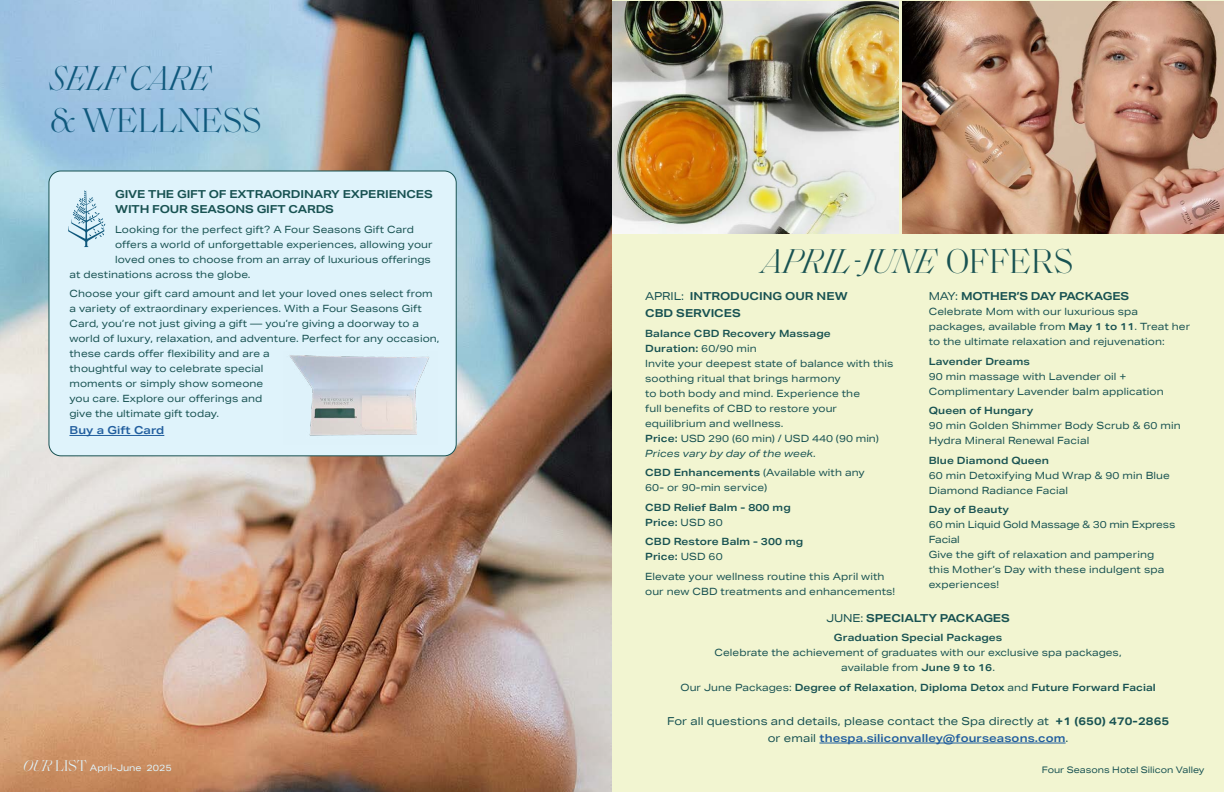
<style>
.page{position:relative;width:1224px;height:792px;background:#fff}
.page>*{position:absolute;margin:0;border:0;box-sizing:border-box;transform-origin:0 0}
.t1{font:300 35px/42px "Saol Display";color:#0f587c}
.t2{font:italic 300 35px "Saol Display";letter-spacing:.01em;color:#185252}
.t3{font:700 11px/15px "Aktiv Grotesk Ex";letter-spacing:-.01em;color:#185252}
.t4{font:11px/17px "Aktiv Grotesk Ex";letter-spacing:.01em;color:#185252;text-align:center}
.t5{font:600 11px "Aktiv Grotesk Ex";letter-spacing:.01em;color:#215e9e}
.t6{font:10px/15px "Aktiv Grotesk Ex";letter-spacing:.01em;color:#185252}
.t7{font:600 10px "Aktiv Grotesk Ex";letter-spacing:.01em;color:#185252}
.t8{font:italic 10px "Aktiv Grotesk Ex";letter-spacing:.01em;color:#185252}
.t9{font:9px "Aktiv Grotesk Ex";color:#185252}
.t10{font:9px "Aktiv Grotesk Ex";color:#dff3fb}
.s1{font-style:italic}
.s2{font-style:normal}
.s3{font-weight:400}
.s4{font-weight:600}
.s5{font-weight:700}
.s6{font-weight:600;color:#215e9e}
.s7{font-family:"Saol Display";font-weight:300;font-style:italic;font-size:16px}
.s8{font-family:"Saol Display";font-weight:300;font-size:16px}
</style>
<div class="page">
<div style="left:612px;top:0;width:612px;height:792px;background:#f2f5d1"></div>
<img style="left:0;top:0;width:612px;height:792px">
<img style="left:903px;top:2px;width:321px;height:231px">
<div style="left:49px;top:171px;width:407px;height:285px;background:#dff3fb;border-radius:12px"></div>
<div style="left:49px;top:171px;width:407px;height:285px;border:1px solid #185252;border-radius:12px"></div>
<hr style="left:69px;top:435px;width:95px;height:1px;background:#215e9e">
<svg style="left:68px;top:191px;width:37px;height:56px"></svg>
<img style="left:612px;top:2px;width:287px;height:231px">
<hr style="left:819px;top:743px;width:247px;height:1px;background:#215e9e">
<img style="left:289px;top:355px;width:141px;height:81px">
<h2 class="t1" style="left:49px;top:55px;width:214px"><span class="s1">SELF CARE<br></span>&amp; WELLNESS</h2>
<p class="t3" style="left:115px;top:187px;width:319px">GIVE THE GIFT OF EXTRAORDINARY EXPERIENCES<br>WITH FOUR SEASONS GIFT CARDS</p>
<p class="t6" style="left:115px;top:222px;width:300px">Looking for the perfect gift? A Four Seasons Gift Card</p>
<p class="t6" style="left:115px;top:237px;width:319px">offers a world of unforgettable experiences, allowing your</p>
<p class="t6" style="left:115px;top:252px;width:317px">loved ones to choose from an array of luxurious offerings</p>
<p class="t6" style="left:69px;top:267px;width:183px">at destinations across the globe.</p>
<p class="t6" style="left:69px;top:286px;width:372px">Choose your gift card amount and let your loved ones select from a variety of extraordinary experiences. With a Four Seasons Gift Card, you’re not just giving a gift — you’re giving a doorway to a world of luxury, relaxation, and adventure. Perfect for any occasion, these cards offer flexibility and are a<br>thoughtful way to celebrate special<br>moments or simply show someone<br>you care. Explore our offerings and<br>give the ultimate gift today.</p>
<p class="t5" style="left:69px;top:424px;width:96px">Buy a Gift Card</p>
<h3 class="t2" style="left:762px;top:236px;width:312px">APRIL-JUNE <span class="s2">OFFERS</span></h3>
<h4 class="t3" style="left:929px;top:289px;width:202px"><span class="s3">MAY:</span> MOTHER’S DAY PACKAGES</h4>
<p class="t6" style="left:929px;top:304px;width:263px">Celebrate Mom with our luxurious spa packages, available from <span class="s4">May 1 to 11</span>. Treat her to the ultimate relaxation and rejuvenation:</p>
<p class="t6" style="left:929px;top:354px;width:236px"><span class="s4">Lavender Dreams<br></span>90 min massage with Lavender oil +<br>Complimentary Lavender balm application</p>
<p class="t6" style="left:929px;top:403px;width:253px"><span class="s4">Queen of Hungary<br></span>90 min Golden Shimmer Body Scrub &amp; 60 min<br>Hydra Mineral Renewal Facial</p>
<p class="t6" style="left:929px;top:453px;width:243px"><span class="s4">Blue Diamond Queen<br></span>60 min Detoxifying Mud Wrap &amp; 90 min Blue<br>Diamond Radiance Facial</p>
<p class="t6" style="left:929px;top:502px;width:248px"><span class="s4">Day of Beauty<br></span>60 min Liquid Gold Massage &amp; 30 min Express<br>Facial<br>Give the gift of relaxation and pampering this Mother’s Day with these indulgent spa experiences!</p>
<h4 class="t3" style="left:645px;top:288px;width:204px;line-height:17px"><span class="s3">APRIL:</span> INTRODUCING OUR NEW<br>CBD SERVICES</h4>
<p class="t7" style="left:645px;top:327px;width:187px">Balance CBD Recovery Massage</p>
<p class="t7" style="left:645px;top:342px;width:113px">Duration: <span class="s3">60/90 min</span></p>
<p class="t6" style="left:645px;top:356px;width:250px">Invite your deepest state of balance with this soothing ritual that brings harmony<br>to both body and mind. Experience the<br>full benefits of CBD to restore your equilibrium and wellness.</p>
<p class="t6" style="left:645px;top:431px;width:235px"><span class="s4">Price:</span> USD 290 (60 min) / USD 440 (90 min)</p>
<p class="t8" style="left:645px;top:447px;width:172px">Prices vary by day of the week.</p>
<p class="t6" style="left:645px;top:465px;width:221px"><span class="s4">CBD Enhancements</span> (Available with any<br>60- or 90-min service)</p>
<p class="t7" style="left:645px;top:501px;width:147px">CBD Relief Balm - 800 mg</p>
<p class="t7" style="left:645px;top:516px;width:79px">Price: <span class="s3">USD 80</span></p>
<p class="t7" style="left:645px;top:536px;width:160px">CBD Restore Balm - 300 mg</p>
<p class="t7" style="left:645px;top:551px;width:79px">Price: <span class="s3">USD 60</span></p>
<p class="t6" style="left:645px;top:569px;width:252px">Elevate your wellness routine this April with our new CBD treatments and enhancements!</p>
<h4 class="t3" style="left:826px;top:610px;width:185px"><span class="s3">JUNE:</span> SPECIALTY PACKAGES</h4>
<p class="t6" style="left:715px;top:630px;width:409px;text-align:center"><span class="s4">Graduation Special Packages<br></span>Celebrate the achievement of graduates with our exclusive spa packages, available from <span class="s4">June 9 to 16</span>.</p>
<p class="t7" style="left:680px;top:682px;width:477px"><span class="s3">Our June Packages:</span> Degree of Relaxation<span class="s3">,</span> Diploma Detox <span class="s3">and</span> Future Forward Facial</p>
<p class="t4" style="left:667px;top:712px;width:504px">For all questions and details, please contact the Spa directly at <span class="s5">+1 (650) 470-2865 </span>or email <span class="s6">thespa.siliconvalley@fourseasons.com</span>.</p>
<p class="t10" style="left:23px;top:762px;width:150px"><span class="s7">OUR</span> <span class="s8">LIST</span> April-June 2025</p>
<p class="t9" style="left:1042px;top:764px;width:164px">Four Seasons Hotel Silicon Valley</p>
</div>
